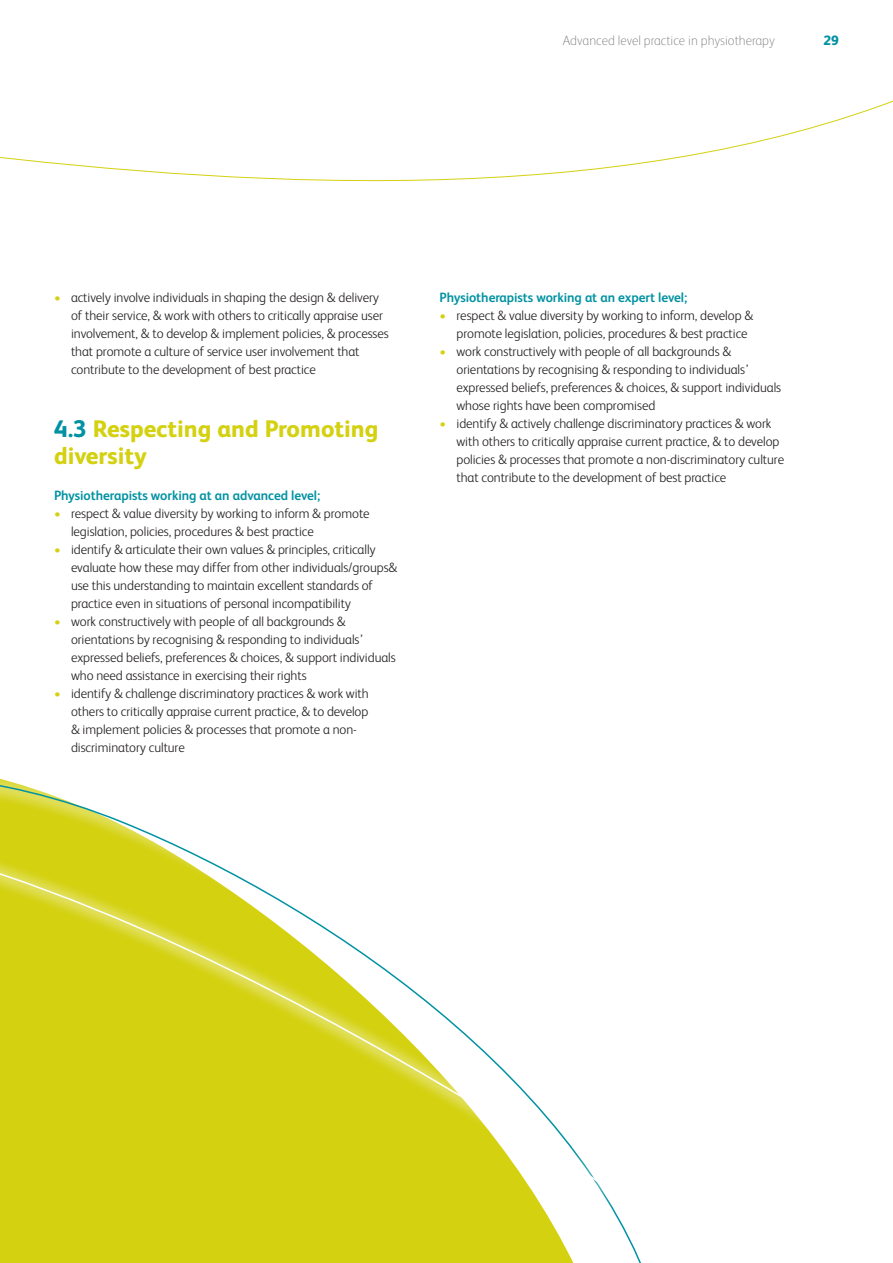
<style>
.page{position:relative;width:893px;height:1263px;background:#fff}
.page>*{position:absolute;margin:0;border:0;box-sizing:border-box;transform-origin:0 0}
.sub_head{font:800 24px/27px "FS Albert";color:#d4d110}
.body_text{font:300 13.5px/18px "FS Albert";letter-spacing:-.005em;color:#231f20}
.x_head{font:700 13.5px "FS Albert";letter-spacing:-.005em;color:#0092a2}
.t1{font:100 13.5px "FS Albert";color:#6c6d70}
.t2{font:800 13.5px "FS Albert";color:#0092a2}
.s1{color:#d4d110}
.s2{color:#0092a2}
</style>
<div class="page">
<svg style="left:0;top:778px;width:641px;height:485px"></svg>
<svg style="left:0;top:100px;width:893px;height:82px"></svg>
<p class="t1" style="left:563px;top:32px;width:214px">Advanced level practice in physiotherapy</p>
<p class="t2" style="left:824px;top:31px;width:17px">29</p>
<p class="body_text" style="left:71px;top:287px;width:319px;text-indent:-17px"><span class="s1">•</span> actively involve individuals in shaping the design &amp; delivery of their service, &amp; work with others to critically appraise user involvement, &amp; to develop &amp; implement policies, &amp; processes that promote a culture of service user involvement that contribute to the development of best practice</p>
<p class="sub_head" style="left:54px;top:414px;width:326px"><span class="s2">4.3</span> Respecting and Promoting diversity</p>
<p class="x_head" style="left:54px;top:486px;width:268px">Physiotherapists working at an advanced level;</p>
<p class="body_text" style="left:71px;top:503px;width:300px;text-indent:-17px"><span class="s1">•</span> respect &amp; value diversity by working to inform &amp; promote legislation, policies, procedures &amp; best practice</p>
<p class="body_text" style="left:71px;top:539px;width:328px;text-indent:-17px"><span class="s1">•</span> identify &amp; articulate their own values &amp; principles, critically evaluate how these may differ from other individuals/groups&amp; use this understanding to maintain excellent standards of practice even in situations of personal incompatibility</p>
<p class="body_text" style="left:71px;top:611px;width:326px;text-indent:-17px"><span class="s1">•</span> work constructively with people of all backgrounds &amp; orientations by recognising &amp; responding to individuals’ expressed beliefs, preferences &amp; choices, &amp; support individuals who need assistance in exercising their rights</p>
<p class="body_text" style="left:71px;top:683px;width:299px;text-indent:-17px"><span class="s1">•</span> identify &amp; challenge discriminatory practices &amp; work with others to critically appraise current practice, &amp; to develop &amp; implement policies &amp; processes that promote a non&shy;discriminatory culture</p>
<p class="x_head" style="left:439px;top:288px;width:249px">Physiotherapists working at an expert level;</p>
<p class="body_text" style="left:456px;top:305px;width:298px;text-indent:-17px"><span class="s1">•</span> respect &amp; value diversity by working to inform, develop &amp; promote legislation, policies, procedures &amp; best practice</p>
<p class="body_text" style="left:456px;top:341px;width:326px;text-indent:-17px"><span class="s1">•</span> work constructively with people of all backgrounds &amp; orientations by recognising &amp; responding to individuals’ expressed beliefs, preferences &amp; choices, &amp; support individuals whose rights have been compromised</p>
<p class="body_text" style="left:456px;top:413px;width:329px;text-indent:-17px"><span class="s1">•</span> identify &amp; actively challenge discriminatory practices &amp; work with others to critically appraise current practice, &amp; to develop policies &amp; processes that promote a non-discriminatory culture that contribute to the development of best practice</p>
</div>
